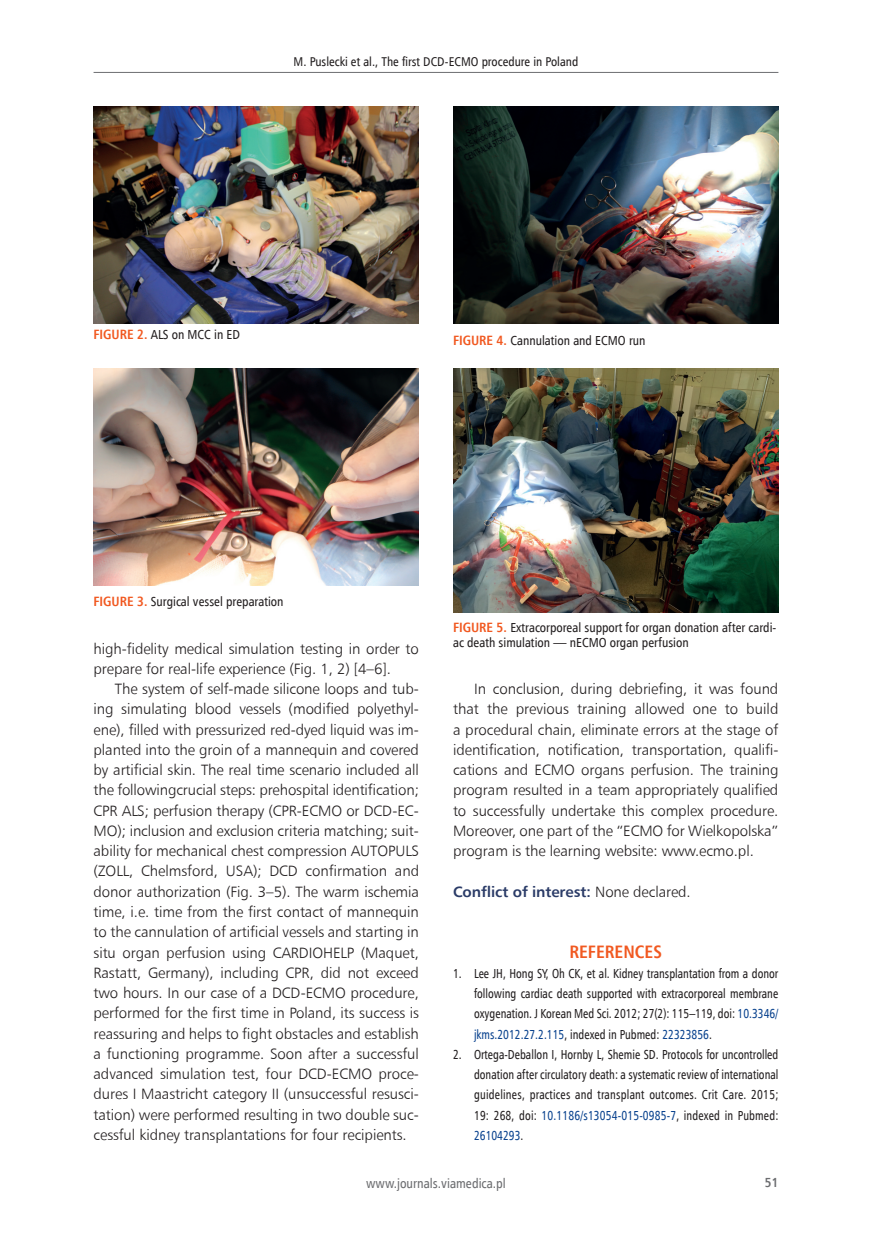
<style>
.page{position:relative;width:872px;height:1234px;background:#fff}
.page>*{position:absolute;margin:0;border:0;box-sizing:border-box;transform-origin:0 0}
.Śródtytuł_-_1{font:700 18px "Humnst 777 Cn EU";color:#f15921}
.Tekst_podstawowy{font:15px/20.2px "Humnst 777 Lt EU";letter-spacing:-.005em;color:#231f20;text-align:justify}
.Tekst_podstawowy-2{font:700 15px "Humnst 777 EU";letter-spacing:-.005em;color:#2a3b67}
.t1{font:13.5px "Humnst 777 Cn EU";color:#6c6d70}
.t2{font:700 13.2px "Humnst 777 Cn EU";color:#6c6d70}
.Rysunek_-_podpis{font:13.05px/20.2px "Humnst 777 Cn EU";color:#231f20;text-align:justify;scale:.9 1}
.Rysunek_-_podpis-2{font:13.05px/15.6px "Humnst 777 Cn EU";color:#231f20}
.t3{font:12.75px "Humnst 777 Cn EU";color:#231f20}
.s1{font-weight:700;font-size:13.5px;color:#f15921}
.s2{font-family:"Humnst 777 Lt EU";font-weight:400;color:#231f20}
.s3{color:#09428e}
</style>
<div class="page">
<hr style="left:94px;top:72px;width:684px;height:1px;background:#6c6d70">
<img style="left:94px;top:106px;width:325px;height:217px">
<img style="left:453px;top:368px;width:325px;height:244px">
<img style="left:94px;top:368px;width:325px;height:217px">
<img style="left:453px;top:106px;width:325px;height:217px">
<p class="t3" style="left:294px;top:54px;width:286px">M. Puslecki et al., The first DCD-ECMO procedure in Poland</p>
<p class="Rysunek_-_podpis-2" style="left:94px;top:327px;width:148px"><span class="s1">FIGURE 2.</span> ALS on MCC in ED</p>
<p class="Rysunek_-_podpis-2" style="left:94px;top:594px;width:191px"><span class="s1">FIGURE 3.</span> Surgical vessel preparation</p>
<p class="Rysunek_-_podpis-2" style="left:453px;top:332px;width:194px"><span class="s1">FIGURE 4.</span> Cannulation and ECMO run</p>
<p class="Rysunek_-_podpis-2" style="left:453px;top:619px;width:325px"><span class="s1">FIGURE 5.</span> Extracorporeal support for organ donation after cardi&shy;ac death simulation — nECMO organ perfusion</p>
<p class="Tekst_podstawowy" style="left:94px;top:638px;width:327px">high-fidelity medical simulation testing in order to prepare for real-life experience (Fig. 1, 2) [4–6].</p>
<p class="Tekst_podstawowy" style="left:94px;top:678px;width:327px;text-indent:21px">The system of self-made silicone loops and tub&shy;ing simulating blood vessels (modified polyethyl&shy;ene), filled with pressurized red-dyed liquid was im&shy;planted into the groin of a mannequin and covered by artificial skin. The real time scenario included all the followingcrucial steps: prehospital identification; CPR ALS; perfusion therapy (CPR-ECMO or DCD-EC-MO); inclusion and exclusion criteria matching; suit&shy;ability for mechanical chest compression AUTOPULS (ZOLL, Chelmsford, USA); DCD confirmation and donor authorization (Fig. 3–5). The warm ischemia time, i.e. time from the first contact of mannequin to the cannulation of artificial vessels and starting in situ organ perfusion using CARDIOHELP (Maquet, Rastatt, Germany), including CPR, did not exceed two hours. In our case of a DCD-ECMO procedure, performed for the first time in Poland, its success is reassuring and helps to fight obstacles and establish a functioning programme. Soon after a successful advanced simulation test, four DCD-ECMO proce&shy;dures I Maastricht category II (unsuccessful resusci&shy;tation) were performed resulting in two double suc&shy;cessful kidney transplantations for four recipients.</p>
<p class="Tekst_podstawowy" style="left:453px;top:678px;width:327px;text-indent:21px">In conclusion, during debriefing, it was found that the previous training allowed one to build a procedural chain, eliminate errors at the stage of identification, notification, transportation, qualifi&shy;cations and ECMO organs perfusion. The training program resulted in a team appropriately qualified to successfully undertake this complex procedure.<br>Moreover, one part of the “ECMO for Wielkopolska” program is the learning website: www.ecmo.pl.</p>
<p class="Tekst_podstawowy-2" style="left:453px;top:881px;width:239px">Conflict of interest: <span class="s2">None declared.</span></p>
<p class="Śródtytuł_-_1" style="left:569px;top:939px;width:94px">REFERENCES</p>
<p class="Rysunek_-_podpis" style="left:474px;top:962px;width:340px;text-indent:-21px">1. Lee JH, Hong SY, Oh CK, et al. Kidney transplantation from a donor following cardiac death supported with extracorporeal membrane oxygenation. J Korean Med Sci. 2012; 27(2): 115–119, doi: <span class="s3">10.3346/ jkms.2012.27.2.115</span>, indexed in Pubmed: <span class="s3">22323856</span>.</p>
<p class="Rysunek_-_podpis" style="left:474px;top:1043px;width:340px;text-indent:-21px">2. Ortega-Deballon I, Hornby L, Shemie SD. Protocols for uncontrolled donation after circulatory death: a systematic review of international guidelines, practices and transplant outcomes. Crit Care. 2015; 19: 268, doi: <span class="s3">10.1186/s13054-015-0985-7</span>, indexed in Pubmed:<br><span class="s3">26104293</span>.</p>
<p class="t1" style="left:366px;top:1174px;width:141px">www.journals.viamedica.pl</p>
<p class="t2" style="left:765px;top:1173px;width:15px">51</p>
</div>
